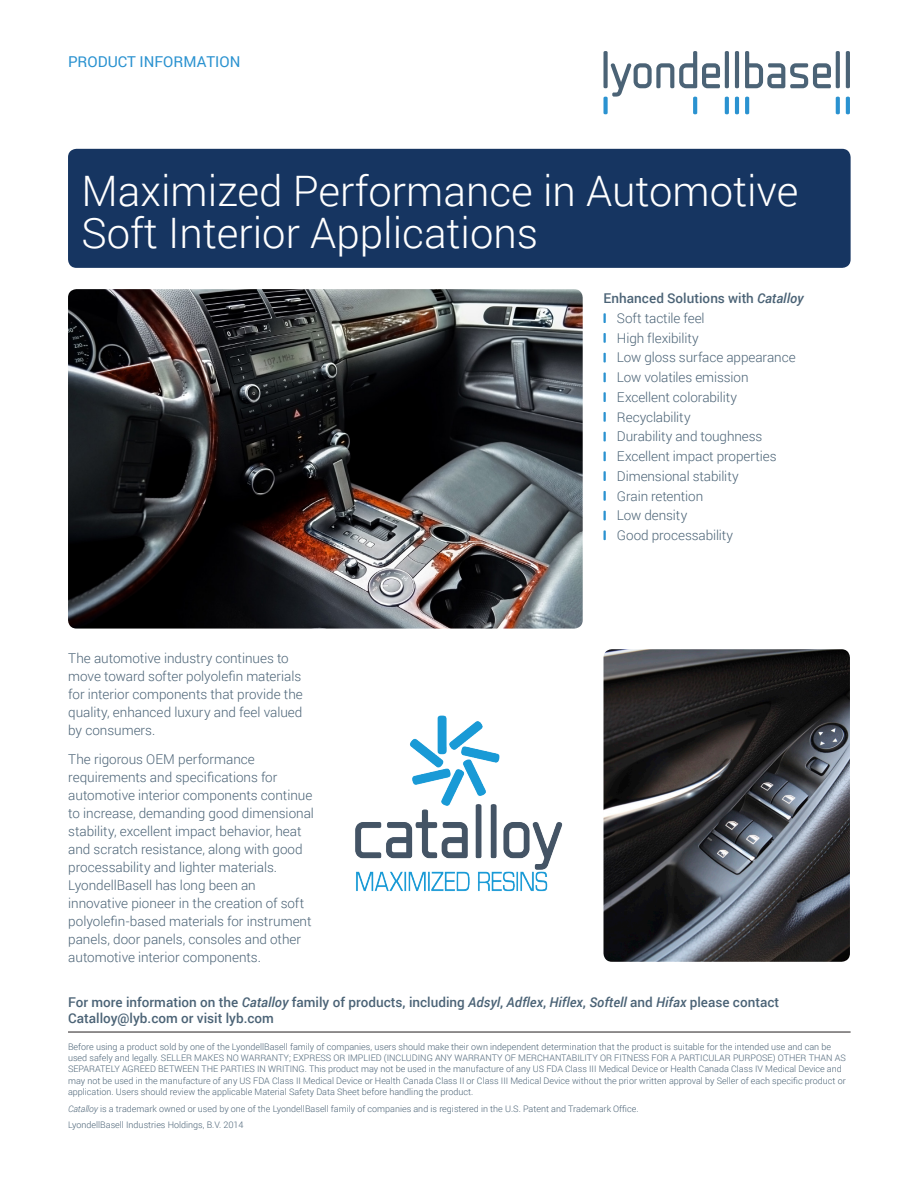
<style>
.page{position:relative;width:918px;height:1188px;background:#fff}
.page>*{position:absolute;margin:0;border:0;box-sizing:border-box;transform-origin:0 0}
.t1{font:300 42px/42px "Roboto";color:#fff}
.t2{font:15px "Roboto";color:#2a92d0}
.t3{font:300 13.5px/18px "Roboto";letter-spacing:-.005em;color:#4b6376}
.t4{font:500 13.5px/16.2px "Roboto";color:#4b6376}
.t5{font:300 9px/11.2px "Roboto";color:#4b6376}
.s1{font-style:italic}
</style>
<div class="page">
<svg style="left:603px;top:51px;width:247px;height:63px"></svg>
<div style="left:68px;top:149px;width:783px;height:119px;background:#163561;border-radius:9px"></div>
<svg style="left:603px;top:313px;width:3px;height:10px"></svg>
<svg style="left:603px;top:333px;width:3px;height:10px"></svg>
<svg style="left:603px;top:353px;width:3px;height:9px"></svg>
<svg style="left:603px;top:373px;width:3px;height:9px"></svg>
<svg style="left:603px;top:392px;width:3px;height:10px"></svg>
<svg style="left:603px;top:412px;width:3px;height:10px"></svg>
<svg style="left:603px;top:432px;width:3px;height:9px"></svg>
<svg style="left:603px;top:451px;width:3px;height:10px"></svg>
<svg style="left:603px;top:471px;width:3px;height:10px"></svg>
<svg style="left:603px;top:491px;width:3px;height:10px"></svg>
<svg style="left:603px;top:511px;width:3px;height:9px"></svg>
<svg style="left:603px;top:530px;width:3px;height:10px"></svg>
<hr style="left:68px;top:1032px;width:783px;height:1px;background:#231f20">
<img style="left:68px;top:289px;width:515px;height:340px">
<img style="left:603px;top:649px;width:247px;height:313px">
<img style="left:355px;top:715px;width:208px;height:177px">
<p class="t2" style="left:68px;top:51px;width:174px">PRODUCT INFORMATION</p>
<p class="t1" style="left:82px;top:169px;width:718px">Maximized Performance in Automotive<br>Soft Interior Applications</p>
<p class="t4" style="left:603px;top:290px;width:202px">Enhanced Solutions with <span class="s1">Catalloy</span></p>
<p class="t3" style="left:617px;top:309px;width:89px">Soft tactile feel</p>
<p class="t3" style="left:617px;top:329px;width:83px">High flexibility</p>
<p class="t3" style="left:617px;top:348px;width:180px">Low gloss surface appearance</p>
<p class="t3" style="left:617px;top:368px;width:133px">Low volatiles emission</p>
<p class="t3" style="left:617px;top:388px;width:122px">Excellent colorability</p>
<p class="t3" style="left:617px;top:407px;width:75px">Recyclability</p>
<p class="t3" style="left:617px;top:427px;width:147px">Durability and toughness</p>
<p class="t3" style="left:617px;top:447px;width:161px">Excellent impact properties</p>
<p class="t3" style="left:617px;top:467px;width:123px">Dimensional stability</p>
<p class="t3" style="left:617px;top:486px;width:88px">Grain retention</p>
<p class="t3" style="left:617px;top:506px;width:72px">Low density</p>
<p class="t3" style="left:617px;top:526px;width:118px">Good processability</p>
<p class="t3" style="left:68px;top:649px;width:236px">The automotive industry continues to move toward softer polyolefin materials for interior components that provide the quality, enhanced luxury and feel valued by consumers.</p>
<p class="t3" style="left:68px;top:750px;width:247px">The rigorous OEM performance requirements and specifications for automotive interior components continue to increase, demanding good dimensional stability, excellent impact behavior, heat and scratch resistance, along with good processability and lighter materials.<br>LyondellBasell has long been an innovative pioneer in the creation of soft polyolefin-based materials for instrument panels, door panels, consoles and other automotive interior components.</p>
<p class="t4" style="left:68px;top:994px;width:712px">For more information on the <span class="s1">Catalloy</span> family of products, including <span class="s1">Adsyl</span>, <span class="s1">Adflex</span>, <span class="s1">Hiflex</span>, <span class="s1">Softell</span> and <span class="s1">Hifax</span> please contact<br>Catalloy@lyb.com or visit lyb.com</p>
<p class="t5" style="left:68px;top:1041px;width:779px">Before using a product sold by one of the LyondellBasell family of companies, users should make their own independent determination that the product is suitable for the intended use and can be used safely and legally. SELLER MAKES NO WARRANTY; EXPRESS OR IMPLIED (INCLUDING ANY WARRANTY OF MERCHANTABILITY OR FITNESS FOR A PARTICULAR PURPOSE) OTHER THAN AS SEPARATELY AGREED BETWEEN THE PARTIES IN WRITING. This product may not be used in the manufacture of any US FDA Class III Medical Device or Health Canada Class IV Medical Device and may not be used in the manufacture of any US FDA Class II Medical Device or Health Canada Class II or Class III Medical Device without the prior written approval by Seller of each specific product or application. Users should review the applicable Material Safety Data Sheet before handling the product.</p>
<p class="t5" style="left:68px;top:1103px;width:572px"><span class="s1">Catalloy</span> is a trademark owned or used by one of the LyondellBasell family of companies and is registered in the U.S. Patent and Trademark Office.</p>
<p class="t5" style="left:68px;top:1119px;width:177px">LyondellBasell Industries Holdings, B.V. 2014</p>
</div>
